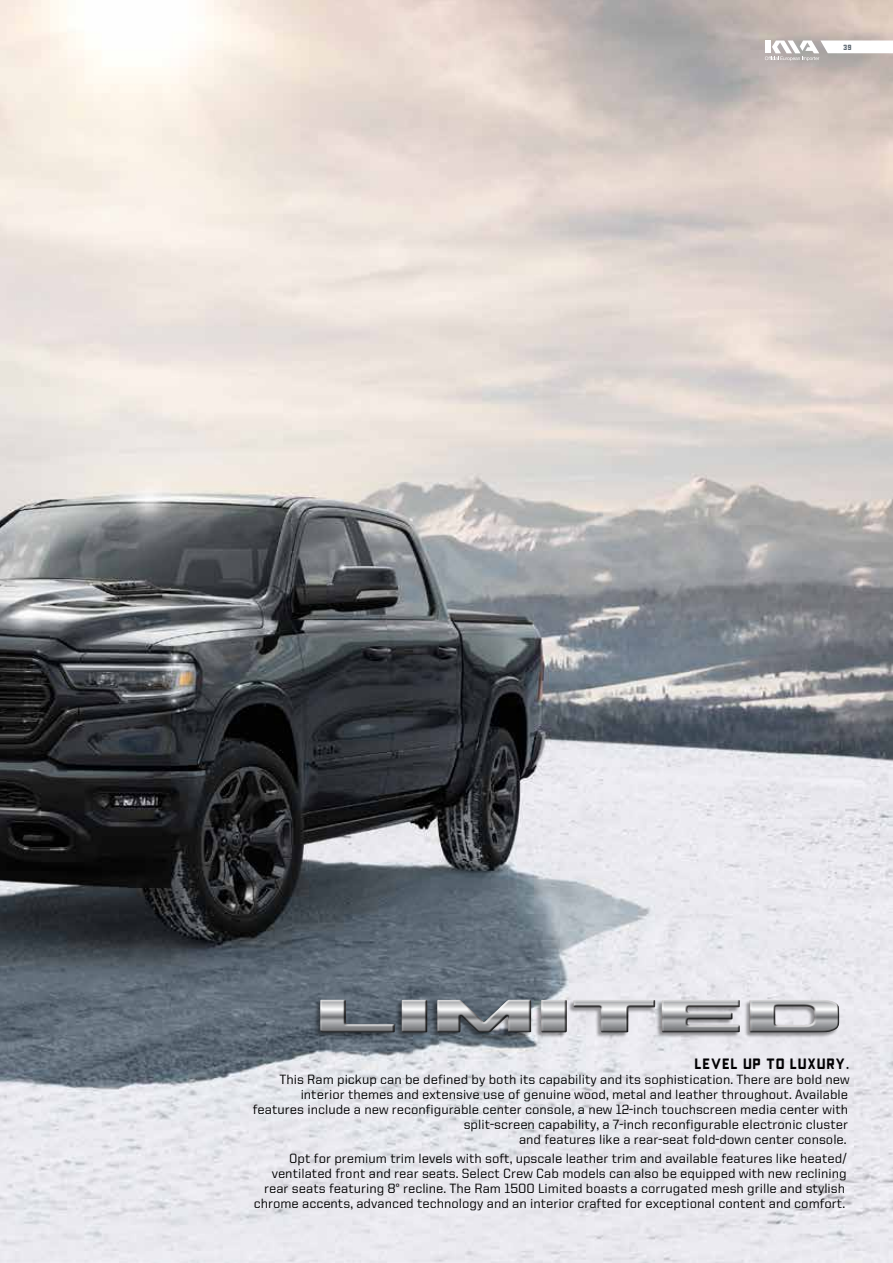
<style>
.page{position:relative;width:893px;height:1263px;background:#fff}
.page>*{position:absolute;margin:0;border:0;box-sizing:border-box;transform-origin:0 0}
.t1{font:15px "Conifer Solid";color:#020103}
.t2{font:500 13.5px/15px "United Sans Reg";color:#000;text-align:right}
.t3{font:7.5px "Conifer Solid";color:#5b6670}
</style>
<div class="page">
<img style="left:0;top:0;width:893px;height:1263px">
<div style="left:314px;top:999px;width:525px;height:39px;background:#000;opacity:.39"></div>
<img style="left:320px;top:1000px;width:519px;height:33px">
<svg style="left:765px;top:41px;width:128px;height:20px"></svg>
<p class="t3" style="left:843px;top:42px;width:10px">39</p>
<p class="t1" style="left:694px;top:1053px;width:157px">LEVEL UP TO LUXURY.</p>
<p class="t2" style="left:253px;top:1072px;width:598px">This Ram pickup can be defined by both its capability and its sophistication. There are bold new interior themes and extensive use of genuine wood, metal and leather throughout. Available features include a new reconfigurable center console, a new 12-inch touchscreen media center with split-screen capability, a 7-inch reconfigurable electronic cluster<br>and features like a rear-seat fold-down center console.</p>
<p class="t2" style="left:254px;top:1151px;width:594px">Opt for premium trim levels with soft, upscale leather trim and available features like heated/ ventilated front and rear seats. Select Crew Cab models can also be equipped with new reclining rear seats featuring 8° recline. The Ram 1500 Limited boasts a corrugated mesh grille and stylish chrome accents, advanced technology and an interior crafted for exceptional content and comfort.</p>
</div>
